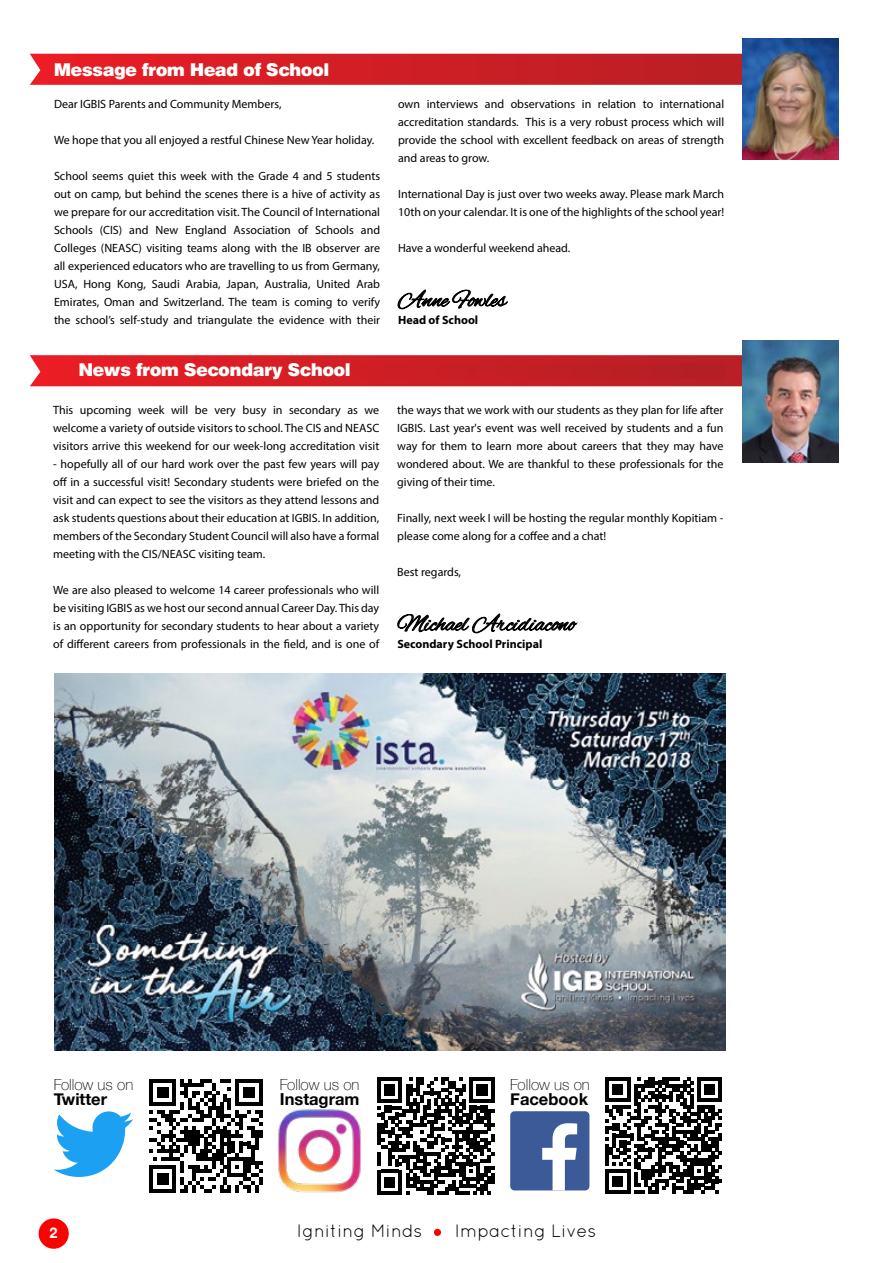
<style>
.page{position:relative;width:893px;height:1263px;background:#fff}
.page>*{position:absolute;margin:0;border:0;box-sizing:border-box;transform-origin:0 0}
.t1{font:24px "Alex Brush";color:#000}
.t2{font:900 18px "Helvetica BQ";color:#fff}
.t3{font:18px "Quicksand";color:#000}
.t4{font:700 16.5px "Helvetica Neue";color:#000}
.t5{font:100 15.3px "Helvetica Neue";color:#000}
.t6{font:700 15px "Helvetica LT";color:#fff}
.t7{font:12px/18px "Myriad Pro";color:#000;text-align:justify}
.t8{font:700 12px "Myriad Pro";color:#000}
</style>
<div class="page">
<div style="left:39px;top:1218px;width:30px;height:31px;background:#fd0000;border-radius:50%"></div>
<div style="left:434px;top:1229px;width:7px;height:7px;background:#fd0000;border-radius:50%"></div>
<svg style="left:30px;top:54px;width:712px;height:31px;background:#d12027"></svg>
<img style="left:742px;top:38px;width:97px;height:122px">
<svg style="left:398px;top:290px;width:110px;height:19px"></svg>
<svg style="left:30px;top:355px;width:712px;height:31px;background:#d22329"></svg>
<svg style="left:79px;top:363px;width:645px;height:15px;background:#cd1e24"></svg>
<svg style="left:397px;top:614px;width:180px;height:19px"></svg>
<img style="left:742px;top:340px;width:97px;height:122px">
<img style="left:54px;top:673px;width:672px;height:378px">
<img style="left:278px;top:1109px;width:83px;height:84px">
<svg style="left:377px;top:1077px;width:117px;height:117px"></svg>
<div style="left:510px;top:1111px;width:79px;height:79px;background:#3d5a98;border-radius:4px"></div>
<svg style="left:542px;top:1123px;width:35px;height:67px"></svg>
<svg style="left:606px;top:1077px;width:116px;height:117px"></svg>
<svg style="left:149px;top:1079px;width:114px;height:113px"></svg>
<svg style="left:54px;top:1111px;width:79px;height:66px"></svg>
<h2 class="t2" style="left:54px;top:59px;width:276px">Message from Head of School</h2>
<p class="t7" style="left:54px;top:95px;width:229px">Dear IGBIS Parents and Community Members,</p>
<p class="t7" style="left:54px;top:131px;width:322px">We hope that you all enjoyed a restful Chinese New Year holiday.</p>
<p class="t7" style="left:54px;top:167px;width:328px">School seems quiet this week with the Grade 4 and 5 students out on camp, but behind the scenes there is a hive of activity as we prepare for our accreditation visit. The Council of International Schools (CIS) and New England Association of Schools and Colleges (NEASC) visiting teams along with the IB observer are all experienced educators who are travelling to us from Germany, USA, Hong Kong, Saudi Arabia, Japan, Australia, United Arab Emirates, Oman and Switzerland. The team is coming to verify the school’s self-study and triangulate the evidence with their</p>
<h2 class="t2" style="left:79px;top:359px;width:273px">News from Secondary School</h2>
<p class="t7" style="left:53px;top:401px;width:328px">This upcoming week will be very busy in secondary as we welcome a variety of outside visitors to school. The CIS and NEASC visitors arrive this weekend for our week-long accreditation visit</p>
<p class="t7" style="left:53px;top:455px;width:328px">- hopefully all of our hard work over the past few years will pay off in a successful visit! Secondary students were briefed on the visit and can expect to see the visitors as they attend lessons and ask students questions about their education at IGBIS. In addition, members of the Secondary Student Council will also have a formal meeting with the CIS/NEASC visiting team.</p>
<p class="t7" style="left:53px;top:581px;width:328px">We are also pleased to welcome 14 career professionals who will be visiting IGBIS as we host our second annual Career Day. This day is an opportunity for secondary students to hear about a variety of different careers from professionals in the field, and is one of</p>
<p class="t7" style="left:398px;top:95px;width:328px">own interviews and observations in relation to international accreditation standards. This is a very robust process which will provide the school with excellent feedback on areas of strength and areas to grow.</p>
<p class="t7" style="left:398px;top:185px;width:328px">International Day is just over two weeks away. Please mark March<br>10th on your calendar. It is one of the highlights of the school year!</p>
<p class="t7" style="left:398px;top:239px;width:174px">Have a wonderful weekend ahead.</p>
<h1 class="t1" style="left:398px;top:286px;width:110px">Anne Fowles</h1>
<p class="t8" style="left:398px;top:312px;width:82px">Head of School</p>
<p class="t7" style="left:397px;top:401px;width:328px">the ways that we work with our students as they plan for life after IGBIS. Last year's event was well received by students and a fun way for them to learn more about careers that they may have wondered about. We are thankful to these professionals for the giving of their time.</p>
<p class="t7" style="left:397px;top:509px;width:328px">Finally, next week I will be hosting the regular monthly Kopitiam - please come along for a coffee and a chat!</p>
<p class="t7" style="left:397px;top:563px;width:65px">Best regards,</p>
<h1 class="t1" style="left:397px;top:610px;width:179px">Michael Arcidiacono</h1>
<p class="t8" style="left:397px;top:636px;width:146px">Secondary School Principal</p>
<p class="t5" style="left:54px;top:1073px;width:81px">Follow us on</p>
<h3 class="t4" style="left:54px;top:1086px;width:55px">Twitter</h3>
<p class="t5" style="left:280px;top:1073px;width:81px">Follow us on</p>
<h3 class="t4" style="left:280px;top:1086px;width:81px">Instagram</h3>
<p class="t5" style="left:510px;top:1073px;width:81px">Follow us on</p>
<h3 class="t4" style="left:510px;top:1086px;width:79px">Facebook</h3>
<p class="t6" style="left:50px;top:1224px;width:10px">2</p>
<h2 class="t3" style="left:297px;top:1220px;width:127px">Igniting Minds</h2>
<h2 class="t3" style="left:455px;top:1220px;width:143px">Impacting Lives</h2>
</div>
